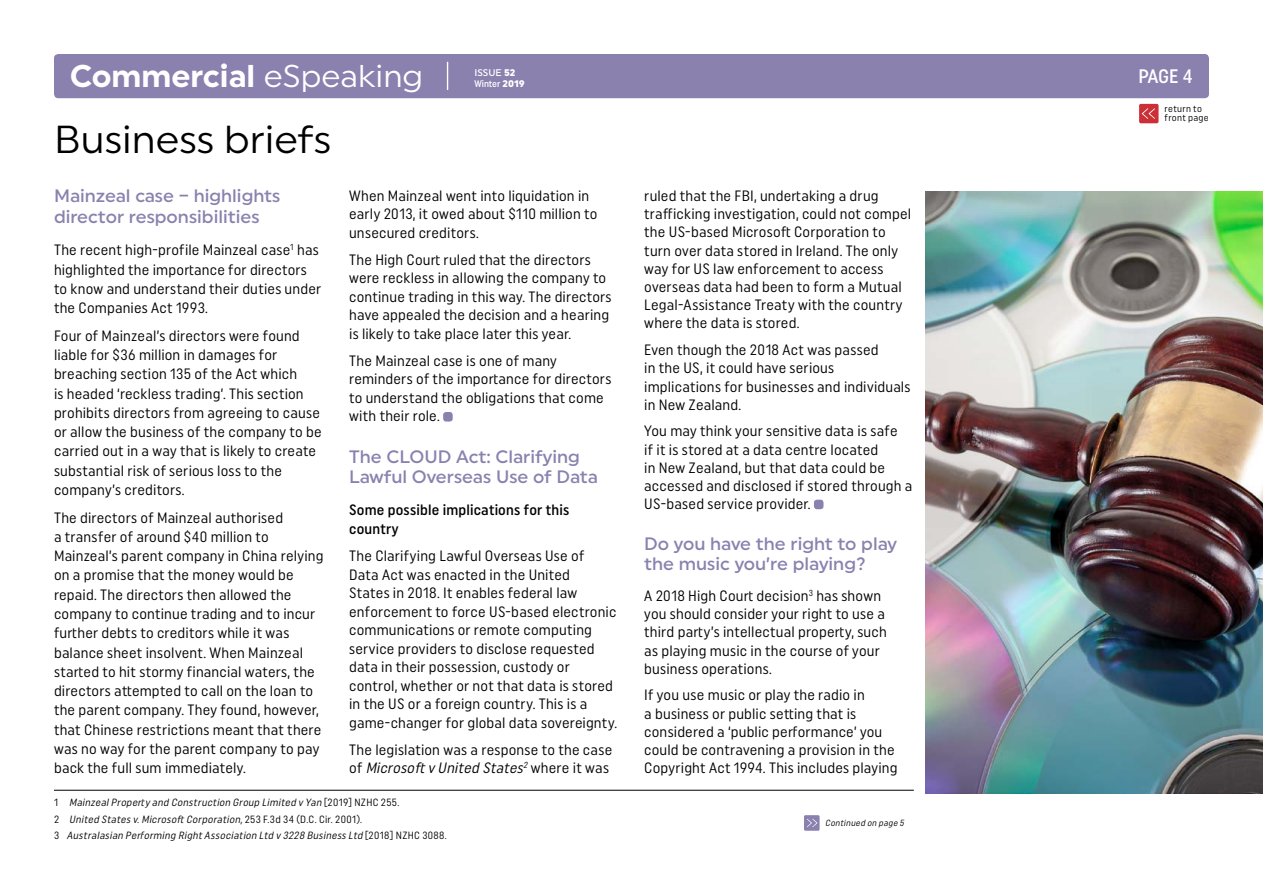
<style>
.page{position:relative;width:1263px;height:893px;background:#fff}
.page>*{position:absolute;margin:0;border:0;box-sizing:border-box;transform-origin:0 0}
.t1{font:39px "Uniform";color:#000}
.t2{font:700 31.5px "Uniform";color:#fff}
.t3{font:500 19.5px "Uniform Condensed";color:#fff}
.t4{font:500 18px/20.7px "Uniform";color:#8a81af}
.t5{font:15px/19.2px "Uniform Condensed";letter-spacing:.01em;color:#000}
.t6{font:500 15px/19.2px "Uniform Condensed";letter-spacing:.01em;color:#000}
.t7{font:italic 10.5px/16.2px "Uniform Condensed";color:#000}
.t8{font:9.6px/9px "Uniform Condensed";letter-spacing:.03em;color:#000}
.t9{font:500 9.6px "Uniform Condensed";color:#fff}
.t10{font:500 9.6px "Uniform";color:#fff}
.t11{font:italic 8.85px "Uniform Condensed";color:#000}
.s1{font-weight:400}
.s2{font-weight:900}
.s3{font-family:"Uniform";font-weight:900}
.s4{font-style:italic}
.s5{font-style:normal}
</style>
<div class="page">
<div style="left:54px;top:54px;width:1155px;height:44px;background:#8a81af;border-radius:4px"></div>
<svg style="left:447px;top:62px;width:1px;height:28px"></svg>
<div style="left:1139px;top:104px;width:19px;height:19px;background:#cd2f36;border-radius:2px"></div>
<svg style="left:1142px;top:108px;width:13px;height:11px"></svg>
<div style="left:804px;top:815px;width:15px;height:16px;background:#8a81af"></div>
<svg style="left:807px;top:819px;width:10px;height:8px"></svg>
<hr style="left:54px;top:790px;width:860px;height:1px;background:#000">
<div style="left:443px;top:412px;width:10px;height:10px;background:#8a81af;border-radius:3px"></div>
<div style="left:814px;top:500px;width:9px;height:9px;background:#8a81af;border-radius:3px"></div>
<img style="left:926px;top:191px;width:337px;height:602px">
<h2 class="t2" style="left:70px;top:57px;width:355px">Commercial <span class="s1">eSpeaking</span></h2>
<h3 class="t3" style="left:1138px;top:64px;width:56px">PAGE 4</h3>
<p class="t8" style="left:1164px;top:104px;width:46px">return to front page</p>
<p class="t10" style="left:474px;top:67px;width:43px">ISSUE <span class="s2">52</span></p>
<p class="t9" style="left:474px;top:78px;width:52px">Winter <span class="s3">2019</span></p>
<h1 class="t1" style="left:54px;top:116px;width:279px">Business briefs</h1>
<p class="t4" style="left:54px;top:185px;width:228px">Mainzeal case – highlights director responsibilities</p>
<p class="t5" style="left:54px;top:240px;width:269px">The recent high-profile Mainzeal case<sup>1</sup> has highlighted the importance for directors to know and understand their duties under the Companies Act 1993.</p>
<p class="t5" style="left:54px;top:326px;width:269px">Four of Mainzeal’s directors were found liable for $36 million in damages for breaching section 135 of the Act which<br>is headed ‘reckless trading’. This section prohibits directors from agreeing to cause or allow the business of the company to be carried out in a way that is likely to create substantial risk of serious loss to the company’s creditors.</p>
<p class="t5" style="left:54px;top:507px;width:271px">The directors of Mainzeal authorised<br>a transfer of around $40 million to Mainzeal’s parent company in China relying on a promise that the money would be repaid. The directors then allowed the company to continue trading and to incur further debts to creditors while it was balance sheet insolvent. When Mainzeal started to hit stormy financial waters, the directors attempted to call on the loan to the parent company. They found, however, that Chinese restrictions meant that there was no way for the parent company to pay back the full sum immediately.</p>
<p class="t5" style="left:349px;top:186px;width:250px;line-height:18.5px">When Mainzeal went into liquidation in early 2013, it owed about $110 million to unsecured creditors.</p>
<p class="t5" style="left:349px;top:250px;width:264px;line-height:18.5px">The High Court ruled that the directors were reckless in allowing the company to continue trading in this way. The directors have appealed the decision and a hearing is likely to take place later this year.</p>
<p class="t5" style="left:349px;top:351px;width:264px;line-height:18.5px">The Mainzeal case is one of many reminders of the importance for directors to understand the obligations that come with their role.</p>
<p class="t4" style="left:349px;top:446px;width:250px;line-height:20px">The CLOUD Act: Clarifying<br>Lawful Overseas Use of Data</p>
<p class="t6" style="left:349px;top:500px;width:222px">Some possible implications for this country</p>
<p class="t5" style="left:349px;top:546px;width:269px;line-height:18.5px">The Clarifying Lawful Overseas Use of Data Act was enacted in the United<br>States in 2018. It enables federal law enforcement to force US-based electronic communications or remote computing service providers to disclose requested data in their possession, custody or control, whether or not that data is stored in the US or a foreign country. This is a game-changer for global data sovereignty.</p>
<p class="t5" style="left:349px;top:740px;width:265px;line-height:18.5px">The legislation was a response to the case o f <span class="s4">Microsoft v United States</span><sup>2</sup> w h e r e i t w a s</p>
<p class="t7" style="left:54px;top:794px;width:394px"><span class="s5">1</span> MainzealProperty and Construction Group Limited v Yan <span class="s5">[2 0 1 9] N Z H C 2 5 5 .<br>2</span> United Statesv.Microsoft Corporation,<span class="s5">2 5 3 F. 3 d 3 4 ( D . C . C i r. 2 0 0 1 ) .<br>3</span> Australasian Performing RightAssociation Ltd v 3228 BusinessLtd <span class="s5">[2 0 1 8 ] N Z H C 3 0 8 8 .</span></p>
<p class="t5" style="left:644px;top:186px;width:268px;line-height:18.1px">ruled that the FBI, undertaking a drug trafficking investigation, could not compel the US-based Microsoft Corporation to turn over data stored in Ireland. The only way for US law enforcement to access overseas data had been to form a Mutual Legal-Assistance Treaty with the country where the data is stored.</p>
<p class="t5" style="left:644px;top:341px;width:268px;line-height:18.1px">Even though the 2018 Act was passed<br>in the US, it could have serious implications for businesses and individuals in New Zealand.</p>
<p class="t5" style="left:644px;top:422px;width:270px;line-height:18.1px">You may think your sensitive data is safe<br>if it is stored at a data centre located<br>in New Zealand, but that data could be accessed and disclosed if stored through a US-based service provider.</p>
<p class="t4" style="left:644px;top:534px;width:254px;line-height:19.6px">Do you have the right to play the music you’re playing?</p>
<p class="t5" style="left:644px;top:586px;width:244px;line-height:18.1px">A 2018 High Court decision<sup>3</sup> has shown you should consider your right to use a third party’s intellectual property, such as playing music in the course of your business operations.</p>
<p class="t5" style="left:644px;top:686px;width:255px;line-height:18.1px">If you use music or play the radio in<br>a business or public setting that is considered a ‘public performance’ you could be contravening a provision in the Copyright Act 1994. This includes playing</p>
<p class="t11" style="left:825px;top:818px;width:82px">Continued on page 5</p>
</div>
